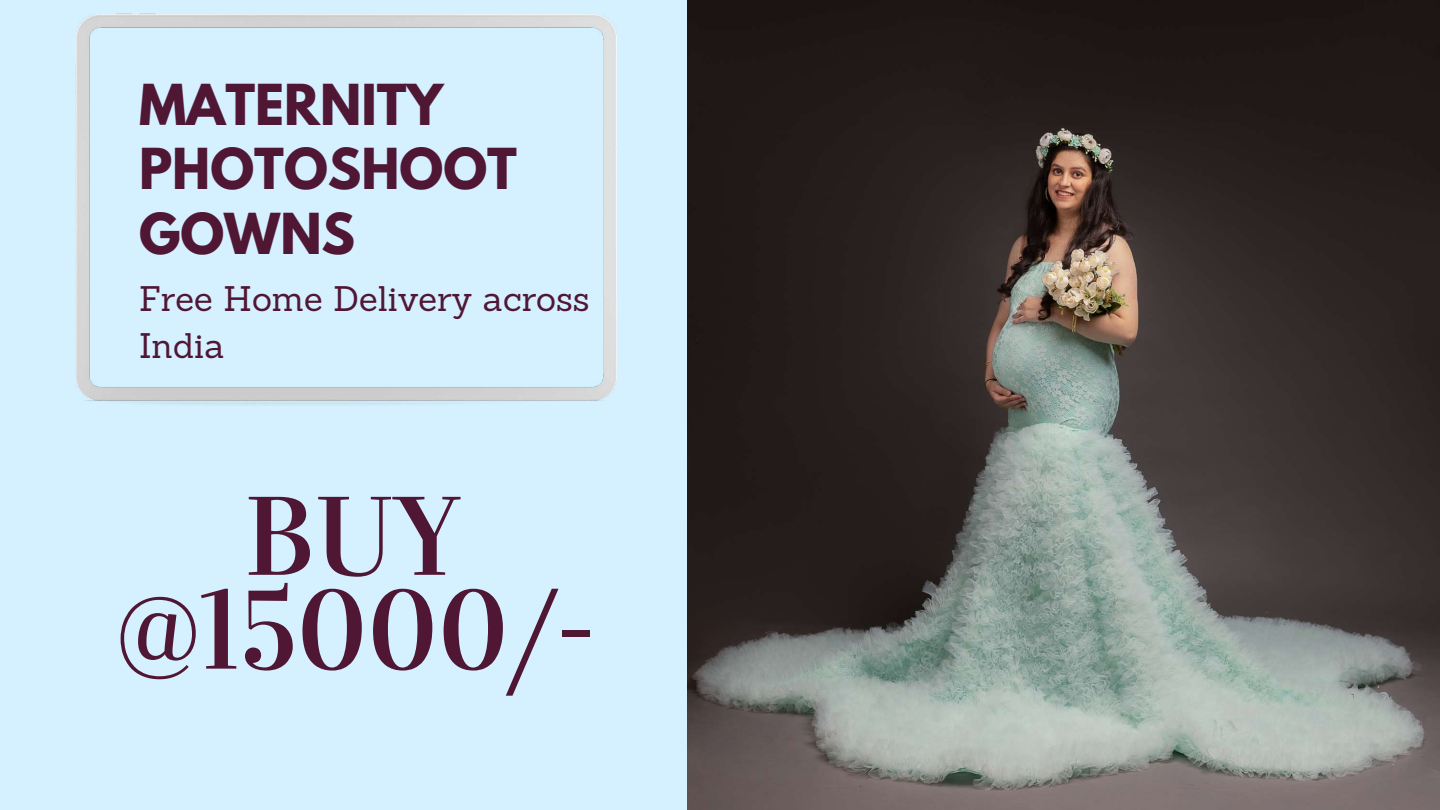
<style>
.page{position:relative;width:1440px;height:810px;background:#d5f0ff}
.page>*{position:absolute;margin:0;border:0;box-sizing:border-box;transform-origin:0 0}
.t1{font:111.9px/93.8px "Vidaloka";letter-spacing:.005em;color:#501734;text-align:center}
.t2{font:700 50px/64.6px "League Spartan";color:#501734}
.t3{font:34.6px/47.7px "Sanchez";color:#501734}
</style>
<div class="page">
<img style="left:75px;top:14px;width:541px;height:391px">
<img style="left:687px;top:0;width:753px;height:810px">
<h2 class="t2" style="left:139px;top:79px;width:380px">MATERNITY<br>PHOTOSHOOT<br>GOWNS</h2>
<p class="t3" style="left:139px;top:274px;width:452px">Free Home Delivery across<br>India</p>
<h1 class="t1" style="left:116px;top:491px;width:482px">BUY @15000/-</h1>
</div>
